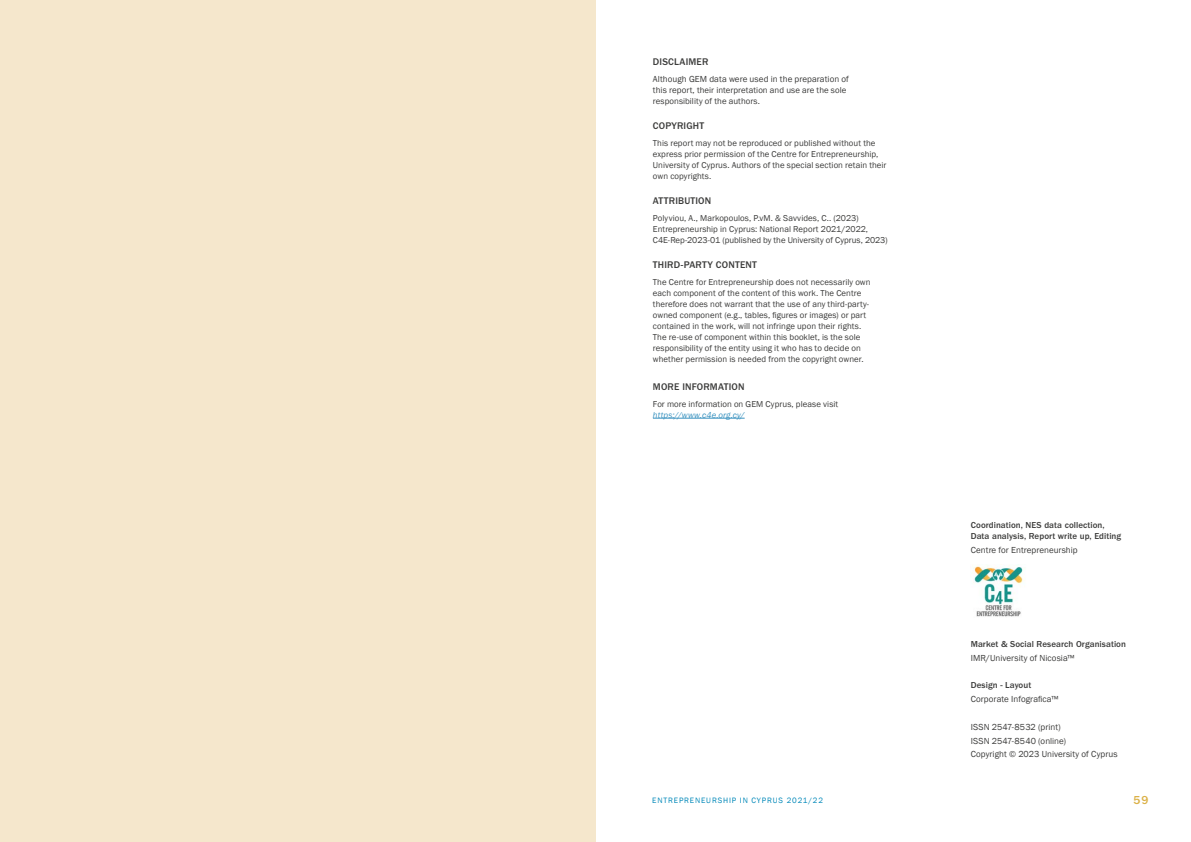
<style>
.page{position:relative;width:1191px;height:842px;background:#fff}
.page>*{position:absolute;margin:0;border:0;box-sizing:border-box;transform-origin:0 0}
.t1{font:500 12px "ITC Franklin Gothic Std";color:#dbb147}
.t2{font:500 10px "ITC Franklin Gothic Std";letter-spacing:.02em;color:#3c3c3b}
.t3{font:9px/13.8px "Franklin Gothic";letter-spacing:.005em;color:#3c3c3b}
.t4{font:500 9px/11px "ITC Franklin Gothic Std";letter-spacing:.005em;color:#3c3c3b}
.t5{font:8.8px/11px "Franklin Gothic";letter-spacing:.005em;color:#3c3c3b}
.t6{font:italic 8.8px "Franklin Gothic";letter-spacing:.01em;color:#3a93c0}
.t7{font:8px "Franklin Gothic";letter-spacing:.105em;color:#0088b9}
.s1{font-size:9px}
</style>
<div class="page">
<hr style="left:653px;top:418px;width:91px;height:1px;background:#3a93c0">
<img style="left:974px;top:566px;width:49px;height:51px">
<div style="left:0;top:0;width:595px;height:842px;background:#f5e7cc"></div>
<p class="t2" style="left:653px;top:56px;width:57px">DISCLAIMER</p>
<p class="t3" style="left:653px;top:72px;width:197px">Although GEM data were used in the preparation of</p>
<p class="t5" style="left:653px;top:84px;width:195px"><span class="s1">this repo</span>rt, their interpretation and use are the sole responsibility of the authors.</p>
<p class="t2" style="left:653px;top:120px;width:53px">COPYRIGHT</p>
<p class="t5" style="left:653px;top:137px;width:235px">This report may not be reproduced or published without the express prior permission of the Centre for Entrepreneurship, University of Cyprus. Authors of the special section retain their own copyrights.</p>
<p class="t2" style="left:653px;top:195px;width:60px">ATTRIBUTION</p>
<p class="t5" style="left:653px;top:212px;width:236px">Polyviou, A., Markopoulos, P.vM. &amp; Savvides, C.. (2023)<br>Entrepreneurship in Cyprus: National Report 2021/2022,<br>C4E-Rep-2023-01 (published by the University of Cyprus, 2023)</p>
<p class="t2" style="left:653px;top:259px;width:106px">THIRD-PARTY CONTENT</p>
<p class="t5" style="left:653px;top:276px;width:219px">The Centre for Entrepreneurship does not necessarily own each component of the content of this work. The Centre therefore does not warrant that the use of any third-party&shy;owned component (e.g., tables, figures or images) or part contained in the work, will not infringe upon their rights.<br>The re-use of component within this booklet, is the sole responsibility of the entity using it who has to decide on whether permission is needed from the copyright owner.</p>
<p class="t2" style="left:653px;top:381px;width:93px">MORE INFORMATION</p>
<p class="t5" style="left:653px;top:398px;width:187px">For more information on GEM Cyprus, please visit</p>
<p class="t6" style="left:653px;top:409px;width:93px">https://www.c4e.org.cy/</p>
<p class="t4" style="left:970px;top:520px;width:152px">Coordination, NES data collection,<br>Data analysis, Report write up, Editing</p>
<p class="t3" style="left:970px;top:543px;width:108px">Centre for Entrepreneurship</p>
<p class="t4" style="left:970px;top:638px;width:157px">Market &amp; Social Research Organisation</p>
<p class="t3" style="left:970px;top:651px;width:105px">IMR/University of Nicosia™</p>
<p class="t4" style="left:970px;top:680px;width:62px">Design - Layout</p>
<p class="t3" style="left:970px;top:692px;width:89px">Corporate Infografica™</p>
<p class="t3" style="left:970px;top:720px;width:148px">ISSN 2547-8532 (print)<br>ISSN 2547-8540 (online)<br>Copyright © 2023 University of Cyprus</p>
<p class="t7" style="left:652px;top:795px;width:172px">ENTREPRENEURSHIP IN CYPRUS 2021/22</p>
<h1 class="t1" style="left:1133px;top:794px;width:16px">59</h1>
</div>
